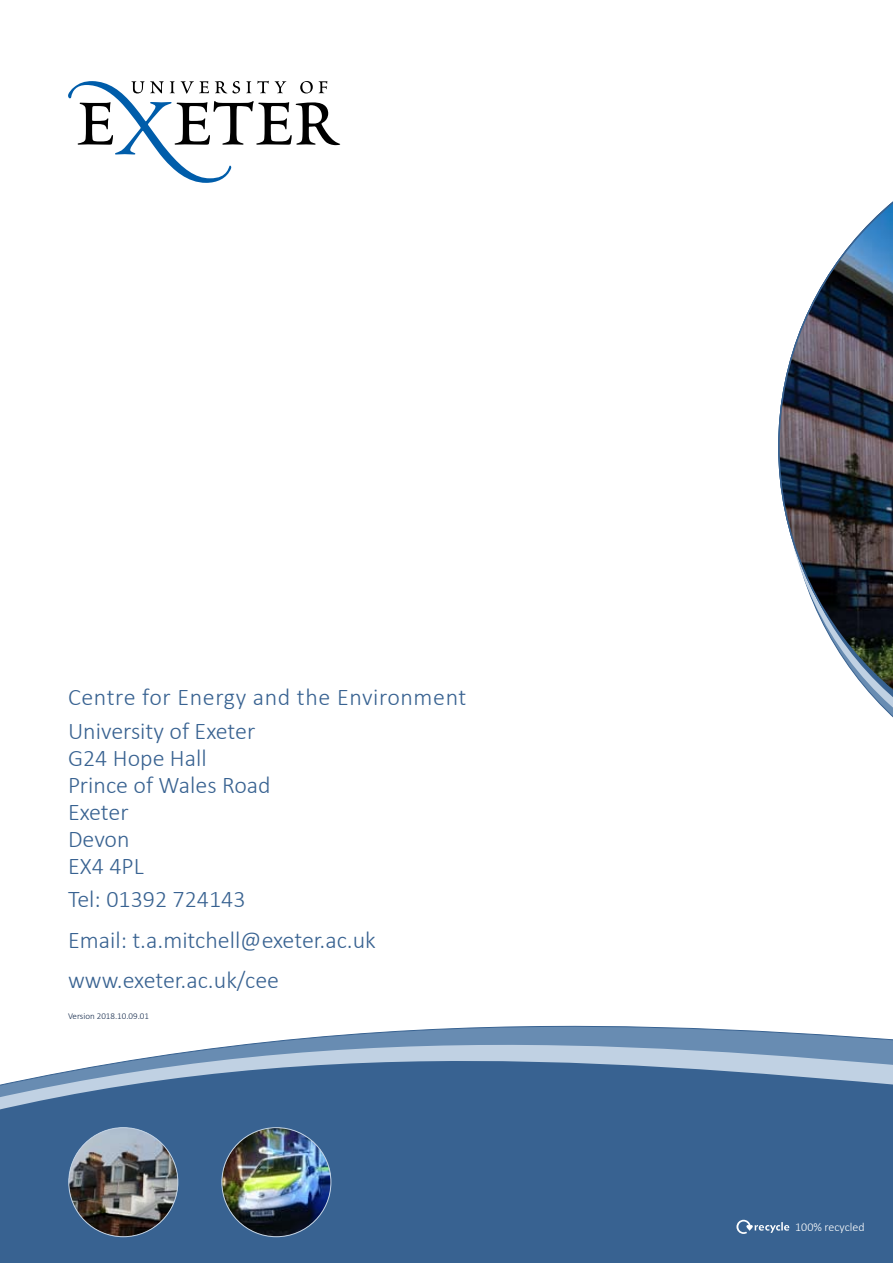
<style>
.page{position:relative;width:893px;height:1263px;background:#fff}
.page>*{position:absolute;margin:0;border:0;box-sizing:border-box;transform-origin:0 0}
.t1{font:300 24px/27px "Calibri";color:#386291}
.t2{font:300 12px "Calibri";color:#fff}
.t3{font:300 9px "Calibri";color:#142a4b}
</style>
<div class="page">
<svg style="left:0;top:1025px;width:893px;height:238px;background:#5378a1"></svg>
<img style="left:69px;top:1128px;width:109px;height:109px;border-radius:50%">
<img style="left:222px;top:1128px;width:109px;height:109px;border-radius:50%">
<svg style="left:778px;top:201px;width:115px;height:517px"></svg>
<svg style="left:736px;top:1220px;width:53px;height:14px"></svg>
<svg style="left:68px;top:81px;width:272px;height:102px"></svg>
<p class="t1" style="left:68px;top:680px;width:400px;line-height:33.8px">Centre for Energy and the Environment<br>University of Exeter</p>
<p class="t1" style="left:68px;top:744px;width:204px">G24 Hope Hall<br>Prince of Wales Road<br>Exeter<br>Devon<br>EX4 4PL</p>
<p class="t1" style="left:68px;top:879px;width:309px;line-height:40.5px">Tel: 01392 724143<br>Email: t.a.mitchell@exeter.ac.uk www.exeter.ac.uk/cee</p>
<p class="t3" style="left:68px;top:1010px;width:83px">Version 2018.10.09.01</p>
<p class="t2" style="left:795px;top:1220px;width:71px">100% recycled</p>
</div>
